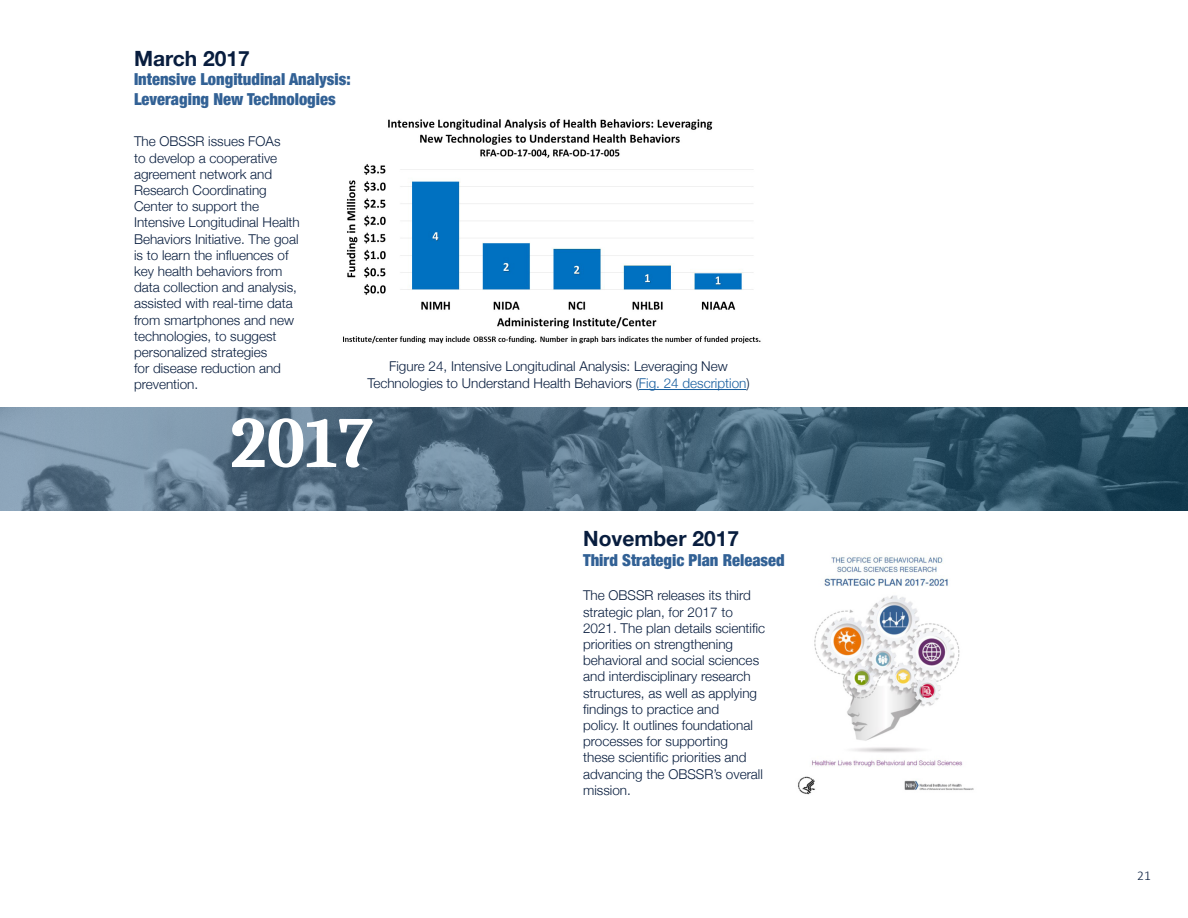
<style>
.page{position:relative;width:1188px;height:918px;background:#fff}
.page>*{position:absolute;margin:0;border:0;box-sizing:border-box;transform-origin:0 0}
.t1{font:700 72px "Caladea";color:#fff}
.t2{font:700 21px "Helvetica Neue";color:#081d3e}
.t3{font:900 condensed 16.5px/19.8px "Helvetica Neue";color:#326195}
.t4{font:300 13.5px/16.2px "Helvetica Neue";color:#081d3e}
.t5{font:300 13.5px "Calibri";color:#081d3e}
.s1{color:#175d9e}
</style>
<div class="page">
<hr style="left:639px;top:389px;width:107px;height:1px;background:#175d9e">
<img style="left:343px;top:119px;width:418px;height:225px">
<svg style="left:0;top:408px;width:1188px;height:103px;background:#4b697e"></svg>
<img style="left:798px;top:556px;width:176px;height:239px">
<h3 class="t2" style="left:134px;top:42px;width:117px">March 2017</h3>
<h3 class="t3" style="left:134px;top:69px;width:218px">Intensive Longitudinal Analysis:<br>Leveraging New Technologies</h3>
<p class="t4" style="left:134px;top:132px;width:167px">The OBSSR issues FOAs<br>to develop a cooperative agreement network and<br>Research Coordinating<br>Center to support the<br>Intensive Longitudinal Health<br>Behaviors Initiative. The goal is to learn the influences of key health behaviors from data collection and analysis, assisted with real-time data from smartphones and new technologies, to suggest personalized strategies<br>for disease reduction and prevention.</p>
<p class="t4" style="left:367px;top:357px;width:384px;text-align:center">Figure 24, Intensive Longitudinal Analysis: Leveraging New<br>Technologies to Understand Health Behaviors (<span class="s1">Fig. 24 description</span>)</p>
<h2 class="t1" style="left:230px;top:398px;width:145px">2017</h2>
<h3 class="t2" style="left:583px;top:522px;width:157px">November 2017</h3>
<h3 class="t3" style="left:583px;top:549px;width:203px">Third Strategic Plan Released</h3>
<p class="t4" style="left:583px;top:587px;width:184px">The OBSSR releases its third strategic plan, for 2017 to<br>2021. The plan details scientific priorities on strengthening behavioral and social sciences and interdisciplinary research structures, as well as applying findings to practice and<br>policy. It outlines foundational processes for supporting<br>these scientific priorities and advancing the OBSSR’s overall mission.</p>
<p class="t5" style="left:1137px;top:867px;width:15px">21</p>
</div>
